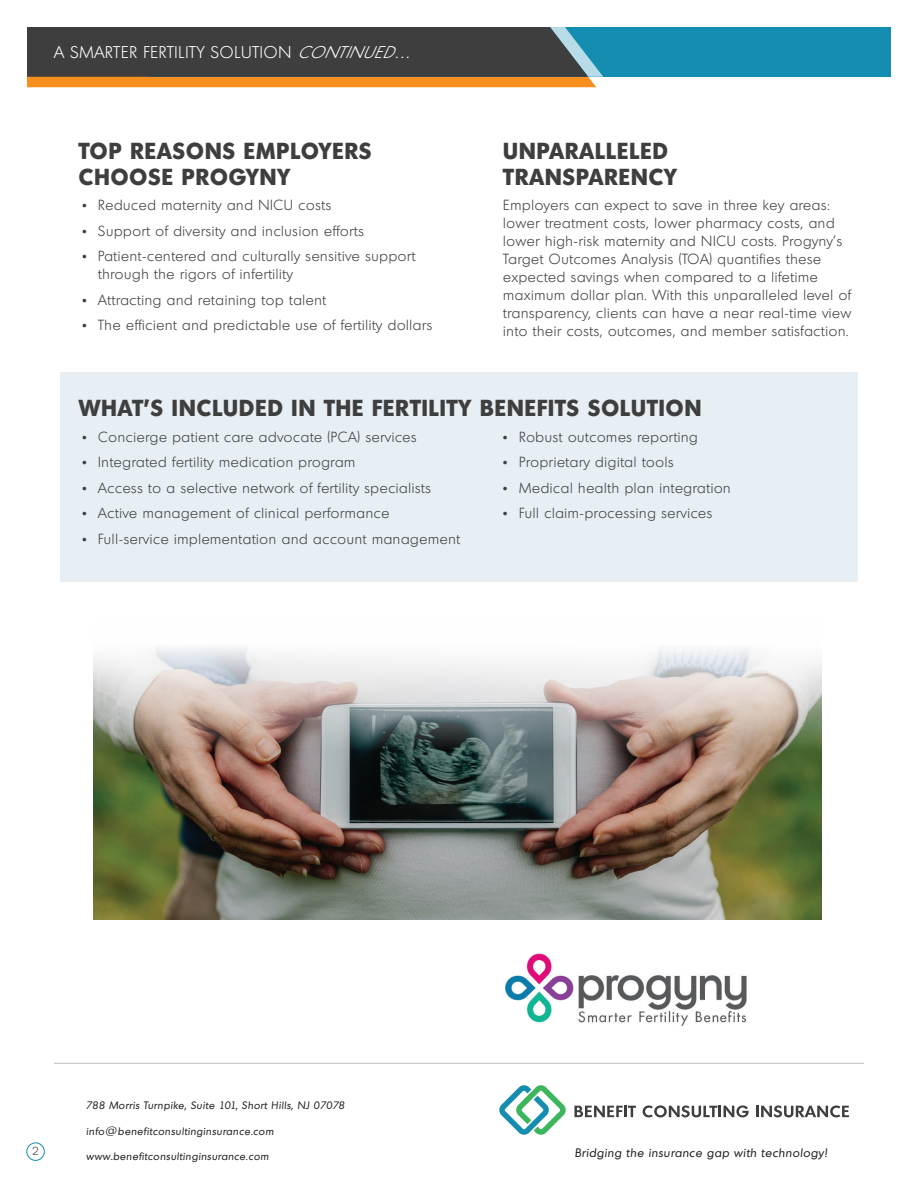
<style>
.page{position:relative;width:918px;height:1188px;background:#fff}
.page>*{position:absolute;margin:0;border:0;box-sizing:border-box;transform-origin:0 0}
.t1{font:700 22.5px/25.5px "Montreal TS";letter-spacing:.05em;color:#3e3e3f}
.t2{font:300 16.5px "Montreal TS";letter-spacing:.05em;color:#fff}
.t3{font:300 14.25px/18px "Montreal TS";letter-spacing:.05em;color:#3e3e3f}
.t4{font:italic 12px "Montreal TS";letter-spacing:.05em;color:#231f20}
.t5{font:300 11.4px "Montreal TS";color:#3e3e3f}
.t6{font:italic 10.5px "Montreal TS";letter-spacing:.05em;color:#231f20}
.s1{font-style:italic}
.s2{font-weight:700;font-size:18px}
</style>
<div class="page">
<div style="left:27px;top:1143px;width:18px;height:18px;border:1px solid #148db0;border-radius:50%"></div>
<div style="left:147px;top:27px;width:744px;height:50px;background:#148db0"></div>
<svg style="left:27px;top:27px;width:576px;height:60px;background:#5e5140"></svg>
<div style="left:60px;top:372px;width:798px;height:210px;background:#e7eff4"></div>
<hr style="left:54px;top:1063px;width:810px;height:1px;background:#bcbdc0">
<svg style="left:574px;top:1106px;width:62px;height:11px"></svg>
<svg style="left:643px;top:1105px;width:106px;height:12px"></svg>
<svg style="left:756px;top:1105px;width:93px;height:12px"></svg>
<svg style="left:499px;top:1085px;width:67px;height:50px"></svg>
<img style="left:505px;top:953px;width:242px;height:73px">
<img style="left:93px;top:647px;width:729px;height:273px">
<p class="t2" style="left:54px;top:42px;width:367px">A SMARTER FERTILITY SOLUTION <span class="s1">CONTINUED…</span></p>
<h1 class="t1" style="left:79px;top:138px;width:294px">TOP REASONS EMPLOYERS<br>CHOOSE PROGYNY</h1>
<p class="t3" style="left:79px;top:196px;width:254px"><span class="s2">•</span> Reduced maternity and NICU costs</p>
<p class="t3" style="left:79px;top:222px;width:287px"><span class="s2">•</span> Support of diversity and inclusion efforts</p>
<p class="t3" style="left:98px;top:247px;width:319px;text-indent:-19px"><span class="s2">•</span> Patient-centered and culturally sensitive support through the rigors of infertility</p>
<p class="t3" style="left:79px;top:291px;width:249px"><span class="s2">•</span> Attracting and retaining top talent</p>
<p class="t3" style="left:79px;top:316px;width:355px"><span class="s2">•</span> The efficient and predictable use of fertility dollars</p>
<h1 class="t1" style="left:503px;top:138px;width:175px">UNPARALLELED<br>TRANSPARENCY</h1>
<p class="t3" style="left:503px;top:195px;width:349px">Employers can expect to save in three key areas: lower treatment costs, lower pharmacy costs, and lower high-risk maternity and NICU costs. Progyny’s Target Outcomes Analysis (TOA) quantifies these expected savings when compared to a lifetime maximum dollar plan. With this unparalleled level of transparency, clients can have a near real-time view into their costs, outcomes, and member satisfaction.</p>
<h1 class="t1" style="left:79px;top:395px;width:624px">WHAT’S INCLUDED IN THE FERTILITY BENEFITS SOLUTION</h1>
<p class="t3" style="left:79px;top:428px;width:339px"><span class="s2">•</span> Concierge patient care advocate (PCA) services</p>
<p class="t3" style="left:79px;top:453px;width:278px"><span class="s2">•</span> Integrated fertility medication program</p>
<p class="t3" style="left:79px;top:479px;width:354px"><span class="s2">•</span> Access to a selective network of fertility specialists</p>
<p class="t3" style="left:79px;top:504px;width:312px"><span class="s2">•</span> Active management of clinical performance</p>
<p class="t3" style="left:79px;top:530px;width:383px"><span class="s2">•</span> Full-service implementation and account management</p>
<p class="t3" style="left:500px;top:428px;width:200px"><span class="s2">•</span> Robust outcomes reporting</p>
<p class="t3" style="left:500px;top:453px;width:175px"><span class="s2">•</span> Proprietary digital tools</p>
<p class="t3" style="left:500px;top:479px;width:232px"><span class="s2">•</span> Medical health plan integration</p>
<p class="t3" style="left:500px;top:504px;width:214px"><span class="s2">•</span> Full claim-processing services</p>
<p class="t5" style="left:32px;top:1144px;width:8px">2</p>
<p class="t6" style="left:86px;top:1099px;width:260px">788 Morris Turnpike, Suite 101, Short Hills, NJ 07078</p>
<p class="t6" style="left:86px;top:1124px;width:189px">info@benefitconsultinginsurance.com</p>
<p class="t6" style="left:86px;top:1150px;width:184px">www.benefitconsultinginsurance.com</p>
<p class="t4" style="left:575px;top:1145px;width:254px">Bridging the insurance gap with technology!</p>
</div>
